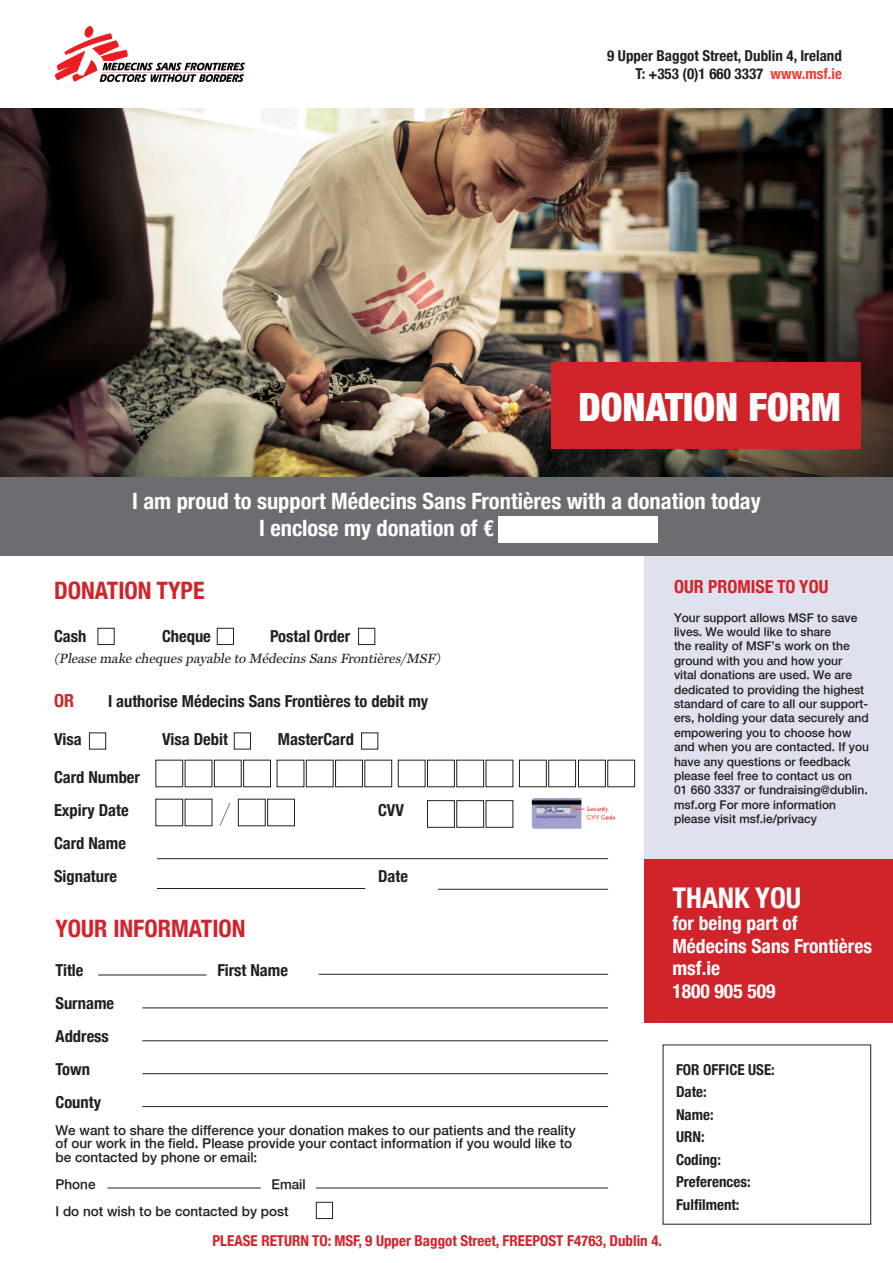
<style>
.page{position:relative;width:893px;height:1263px;background:#fff}
.page>*{position:absolute;margin:0;border:0;box-sizing:border-box;transform-origin:0 0}
.t1{font:900 condensed 39px "Helvetica Neue";color:#fff}
.t2{font:30px "Helvetica Neue";color:#231f20}
.t3{font:700 condensed 28.5px "Helvetica Neue";color:#fff}
.t4{font:700 condensed 24px "Helvetica Neue";color:#d1232a}
.t5{font:700 condensed 22.5px "Helvetica Neue";color:#fff}
.t6{font:700 condensed 19.5px "Helvetica Neue";color:#fff}
.t7{font:700 condensed 18px "Helvetica Neue";color:#d1232a}
.t8{font:700 condensed 16.5px "Helvetica Neue";color:#231f20}
.t9{font:700 condensed 15px "Helvetica Neue";color:#231f20}
.t10{font:700 condensed 15px "Helvetica Neue";color:#d1232a}
.t11{font:500 13.5px "Helvetica Neue";color:#231f20}
.t12{font:italic 13.5px "Miller Text";color:#231f20}
.t13{font:500 12px/14.4px "Helvetica Neue";color:#231f20}
.s1{color:#ee3e34}
</style>
<div class="page">
<div style="left:644px;top:537px;width:249px;height:322px;background:#e0e1ee"></div>
<img style="left:0;top:108px;width:893px;height:369px">
<img style="left:56px;top:27px;width:188px;height:54px">
<div style="left:552px;top:363px;width:309px;height:86px;background:#d1232a"></div>
<div style="left:0;top:477px;width:893px;height:79px;background:#6c6d70"></div>
<div style="left:498px;top:516px;width:160px;height:27px;background:#fff"></div>
<div style="left:98px;top:628px;width:17px;height:17px;border:1px solid #231f20"></div>
<div style="left:217px;top:628px;width:17px;height:17px;border:1px solid #231f20"></div>
<div style="left:358px;top:628px;width:17px;height:17px;border:1px solid #231f20"></div>
<div style="left:89px;top:732px;width:17px;height:17px;border:1px solid #231f20"></div>
<div style="left:234px;top:732px;width:17px;height:17px;border:1px solid #231f20"></div>
<hr style="left:157px;top:858px;width:451px;height:1px;background:#231f20">
<hr style="left:157px;top:888px;width:208px;height:1px;background:#231f20">
<hr style="left:438px;top:889px;width:170px;height:1px;background:#231f20">
<div style="left:214px;top:760px;width:28px;height:27px;border:1px solid #231f20"></div>
<div style="left:243px;top:760px;width:28px;height:27px;border:1px solid #231f20"></div>
<div style="left:335px;top:760px;width:28px;height:27px;border:1px solid #231f20"></div>
<div style="left:427px;top:760px;width:28px;height:27px;border:1px solid #231f20"></div>
<div style="left:456px;top:760px;width:28px;height:27px;border:1px solid #231f20"></div>
<div style="left:519px;top:760px;width:28px;height:27px;border:1px solid #231f20"></div>
<div style="left:548px;top:760px;width:28px;height:27px;border:1px solid #231f20"></div>
<img style="left:531px;top:798px;width:84px;height:31px">
<div style="left:316px;top:1202px;width:17px;height:17px;border:1px solid #231f20"></div>
<hr style="left:98px;top:975px;width:109px;height:1px;background:#231f20">
<hr style="left:319px;top:974px;width:289px;height:1px;background:#231f20">
<hr style="left:142px;top:1007px;width:466px;height:1px;background:#231f20">
<hr style="left:142px;top:1040px;width:466px;height:1px;background:#231f20">
<hr style="left:142px;top:1073px;width:466px;height:1px;background:#231f20">
<hr style="left:142px;top:1106px;width:466px;height:1px;background:#231f20">
<hr style="left:107px;top:1187px;width:154px;height:1px;background:#231f20">
<hr style="left:316px;top:1187px;width:292px;height:1px;background:#231f20">
<div style="left:644px;top:859px;width:249px;height:164px;background:#d1232a"></div>
<div style="left:578px;top:760px;width:28px;height:27px;border:1px solid #231f20"></div>
<div style="left:607px;top:760px;width:28px;height:27px;border:1px solid #231f20"></div>
<div style="left:238px;top:799px;width:28px;height:27px;border:1px solid #231f20"></div>
<div style="left:267px;top:799px;width:28px;height:27px;border:1px solid #231f20"></div>
<div style="left:427px;top:800px;width:28px;height:28px;border:1px solid #231f20"></div>
<div style="left:456px;top:800px;width:28px;height:28px;border:1px solid #231f20"></div>
<div style="left:486px;top:800px;width:27px;height:28px;border:1px solid #231f20"></div>
<p class="t9" style="left:607px;top:43px;width:236px">9 Upper Baggot Street, Dublin 4, Ireland</p>
<p class="t9" style="left:636px;top:61px;width:208px">T: +353 (0)1 660 3337 <span class="s1">www.msf.ie</span></p>
<p class="t1" style="left:579px;top:375px;width:264px">DONATION FORM</p>
<p class="t5" style="left:132px;top:483px;width:630px">I am proud to support Médecins Sans Frontières with a donation today</p>
<p class="t5" style="left:259px;top:510px;width:236px">I enclose my donation of €</p>
<p class="t4" style="left:54px;top:570px;width:152px">DONATION TYPE</p>
<p class="t8" style="left:54px;top:622px;width:34px">Cash</p>
<p class="t8" style="left:162px;top:622px;width:50px">Cheque</p>
<p class="t8" style="left:270px;top:622px;width:82px">Postal Order</p>
<p class="t12" style="left:54px;top:651px;width:390px">(Please make cheques payable to Médecins Sans Frontières/MSF)</p>
<p class="t7" style="left:54px;top:685px;width:22px">OR</p>
<p class="t8" style="left:108px;top:687px;width:322px">I authorise Médecins Sans Frontières to debit my</p>
<p class="t8" style="left:54px;top:725px;width:29px">Visa</p>
<p class="t8" style="left:162px;top:725px;width:67px">Visa Debit</p>
<p class="t8" style="left:278px;top:725px;width:78px">MasterCard</p>
<p class="t8" style="left:54px;top:763px;width:88px">Card Number</p>
<p class="t8" style="left:54px;top:796px;width:76px">Expiry Date</p>
<p class="t8" style="left:378px;top:796px;width:27px">CVV</p>
<p class="t8" style="left:54px;top:829px;width:74px">Card Name</p>
<p class="t8" style="left:54px;top:862px;width:65px">Signature</p>
<p class="t8" style="left:378px;top:862px;width:31px">Date</p>
<p class="t2" style="left:220px;top:797px;width:11px">/</p>
<p class="t4" style="left:56px;top:909px;width:192px">YOUR INFORMATION</p>
<p class="t8" style="left:56px;top:956px;width:30px">Title</p>
<p class="t8" style="left:217px;top:956px;width:72px">First Name</p>
<p class="t8" style="left:56px;top:989px;width:60px">Surname</p>
<p class="t8" style="left:56px;top:1022px;width:55px">Address</p>
<p class="t8" style="left:56px;top:1055px;width:36px">Town</p>
<p class="t8" style="left:56px;top:1088px;width:47px">County</p>
<p class="t11" style="left:56px;top:1122px;width:522px">We want to share the difference your donation makes to our patients and the reality</p>
<p class="t11" style="left:56px;top:1135px;width:518px">of our work in the field. Please provide your contact information if you would like to</p>
<p class="t11" style="left:56px;top:1149px;width:203px">be contacted by phone or email:</p>
<p class="t11" style="left:56px;top:1176px;width:42px">Phone</p>
<p class="t11" style="left:271px;top:1176px;width:36px">Email</p>
<p class="t11" style="left:56px;top:1203px;width:235px">I do not wish to be contacted by post</p>
<p class="t10" style="left:212px;top:1228px;width:451px">PLEASE RETURN TO: MSF, 9 Upper Baggot Street, FREEPOST F4763, Dublin 4.</p>
<p class="t7" style="left:674px;top:571px;width:156px">OUR PROMISE TO YOU</p>
<p class="t13" style="left:674px;top:610px;width:197px">Your support allows MSF to save lives. We would like to share<br>the reality of MSF’s work on the ground with you and how your<br>vital donations are used. We are dedicated to providing the highest standard of care to all our support&shy;ers, holding your data securely and empowering you to choose how and when you are contacted. If you have any questions or feedback please feel free to contact us on<br>01 660 3337 or fundraising@dublin. msf.org For more information please visit msf.ie/privacy</p>
<p class="t3" style="left:672px;top:874px;width:130px">THANK YOU</p>
<p class="t6" style="left:672px;top:907px;width:127px">for being part of</p>
<p class="t6" style="left:672px;top:930px;width:201px">Médecins Sans Frontières</p>
<p class="t6" style="left:672px;top:952px;width:49px">msf.ie</p>
<p class="t6" style="left:672px;top:975px;width:104px">1800 905 509</p>
<p class="t9" style="left:676px;top:1057px;width:100px">FOR OFFICE USE:</p>
<p class="t9" style="left:676px;top:1079px;width:32px">Date:</p>
<p class="t9" style="left:676px;top:1102px;width:39px">Name:</p>
<p class="t9" style="left:676px;top:1124px;width:30px">URN:</p>
<p class="t9" style="left:676px;top:1147px;width:46px">Coding:</p>
<p class="t9" style="left:676px;top:1169px;width:76px">Preferences:</p>
<p class="t9" style="left:676px;top:1192px;width:65px">Fulfilment:</p>
</div>
